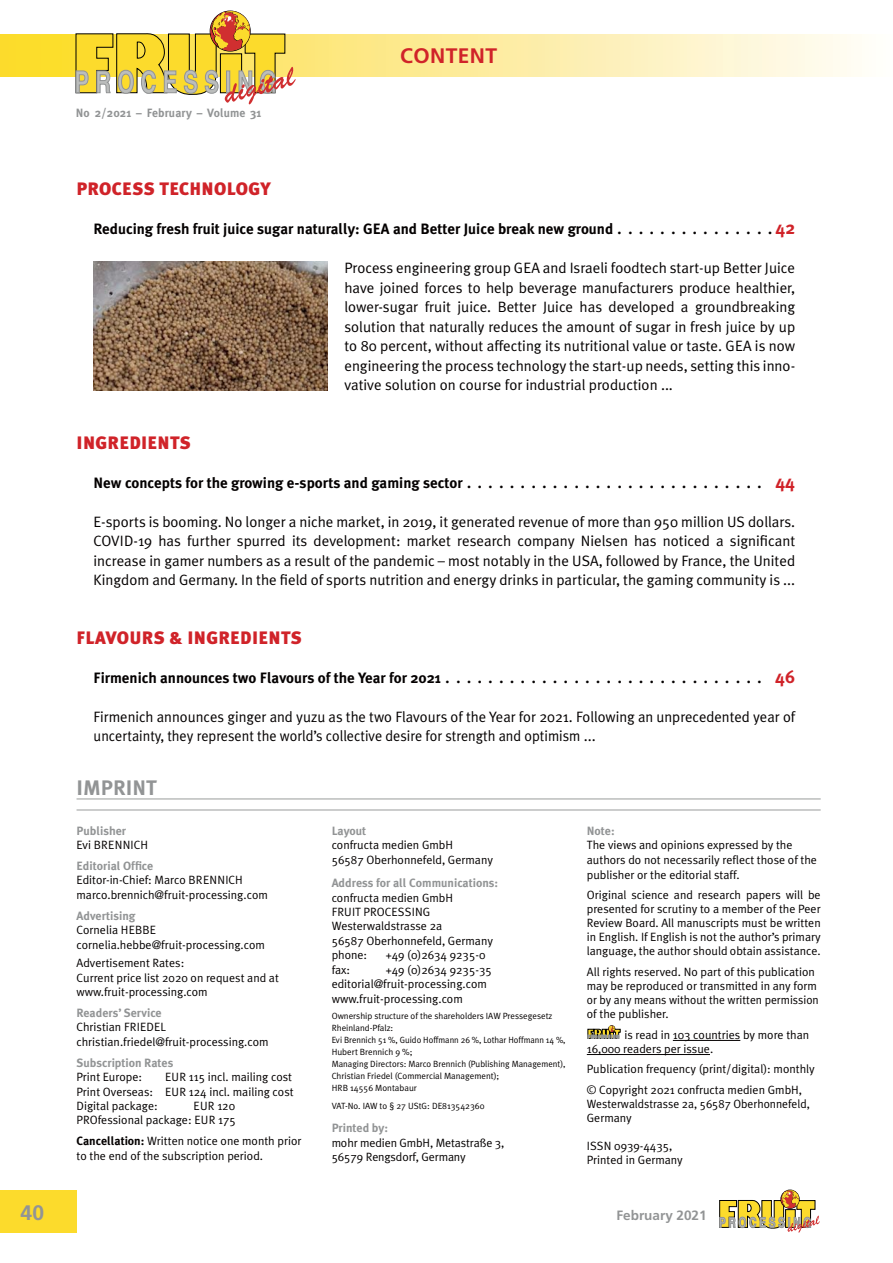
<style>
.page{position:relative;width:893px;height:1263px;background:#fff}
.page>*{position:absolute;margin:0;border:0;box-sizing:border-box;transform-origin:0 0}
.t1{font:700 21px "Frutiger";letter-spacing:.02em;color:#d02329}
.t2{font:700 21px "Meta Plus";color:#929495}
.t3{font:700 21px "Frutiger";color:#929495}
.t4{font:900 18px "Meta Plus";letter-spacing:.02em;color:#d02329}
.t5{font:15px/19.5px "Meta Plus Normal";color:#040000;text-align:justify}
.t6{font:700 15px "Meta Plus";color:#040000}
.t7{font:700 13.5px "Frutiger";color:#929495}
.t8{font:12px/14.4px "Meta Plus Normal";color:#040000}
.t9{font:700 12px "Meta Plus";color:#929495}
.t10{font:9px/12px "Meta Plus Normal";color:#040000}
.s1{font-size:18px;color:#d02329}
.s2{font-family:"Meta Plus";font-weight:700}
</style>
<div class="page">
<svg style="left:0;top:34px;width:862px;height:43px;background:#fdeda4"></svg>
<div style="left:0;top:1191px;width:77px;height:42px;background:#fcdb2c"></div>
<svg style="left:719px;top:1189px;width:101px;height:44px"></svg>
<hr style="left:77px;top:798px;width:744px;height:2px;background:#bbbdbc">
<img style="left:94px;top:261px;width:233px;height:129px">
<hr style="left:673px;top:1040px;width:67px;height:1px;background:#040000">
<hr style="left:587px;top:1054px;width:123px;height:1px;background:#040000">
<hr style="left:77px;top:809px;width:744px;height:2px;background:#bbbdbc">
<svg style="left:588px;top:1025px;width:32px;height:14px"></svg>
<svg style="left:75px;top:10px;width:221px;height:94px"></svg>
<p class="t9" style="left:76px;top:107px;width:187px">No 2/2021 – February – Volume 31</p>
<h1 class="t1" style="left:400px;top:44px;width:99px">CONTENT</h1>
<h2 class="t4" style="left:77px;top:180px;width:196px">PROCESS TECHNOLOGY</h2>
<p class="t6" style="left:94px;top:222px;width:703px">Reducing fresh fruit juice sugar naturally: GEA and Better Juice break new ground . . . . . . . . . . . . . . . <span class="s1">42</span></p>
<p class="t5" style="left:344px;top:260px;width:452px">Process engineering group GEA and Israeli foodtech start-up Better Juice have joined forces to help beverage manufacturers produce healthier, lower-sugar fruit juice. Better Juice has developed a groundbreaking solution that naturally reduces the amount of sugar in fresh juice by up to 80 percent, without affecting its nutritional value or taste. GEA is now engineering the process technology the start-up needs, setting this inno&shy;vative solution on course for industrial production ...</p>
<h2 class="t4" style="left:77px;top:434px;width:116px">INGREDIENTS</h2>
<p class="t6" style="left:94px;top:476px;width:703px">New concepts for the growing e-sports and gaming sector . . . . . . . . . . . . . . . . . . . . . . . . . . . . <span class="s1">44</span></p>
<p class="t5" style="left:94px;top:513px;width:703px">E-sports is booming. No longer a niche market, in 2019, it generated revenue of more than 950 million US dollars.<br>COVID-19 has further spurred its development: market research company Nielsen has noticed a significant increase in gamer numbers as a result of the pandemic – most notably in the USA, followed by France, the United Kingdom and Germany. In the field of sports nutrition and energy drinks in particular, the gaming community is ...</p>
<h2 class="t4" style="left:77px;top:629px;width:227px">FLAVOURS &amp; INGREDIENTS</h2>
<p class="t6" style="left:94px;top:671px;width:703px">Firmenich announces two Flavours of the Year for 2021 . . . . . . . . . . . . . . . . . . . . . . . . . . . . . . <span class="s1">46</span></p>
<p class="t5" style="left:94px;top:708px;width:703px">Firmenich announces ginger and yuzu as the two Flavours of the Year for 2021. Following an unprecedented year of uncertainty, they represent the world’s collective desire for strength and optimism ...</p>
<h1 class="t2" style="left:77px;top:778px;width:82px">IMPRINT</h1>
<p class="t9" style="left:77px;top:825px;width:51px">Publisher</p>
<p class="t8" style="left:77px;top:839px;width:73px">Evi BRENNICH</p>
<p class="t9" style="left:77px;top:860px;width:78px">Editorial Office</p>
<p class="t8" style="left:77px;top:874px;width:193px">Editor-in-Chief: Marco BRENNICH marco.brennich@fruit-processing.com</p>
<p class="t9" style="left:77px;top:910px;width:61px">Advertising</p>
<p class="t8" style="left:77px;top:924px;width:190px">Cornelia HEBBE cornelia.hebbe@fruit-processing.com</p>
<p class="t8" style="left:77px;top:957px;width:204px">Advertisement Rates:<br>Current price list 2020 on request and at www.fruit-processing.com</p>
<p class="t9" style="left:77px;top:1007px;width:87px">Readers’ Service</p>
<p class="t8" style="left:77px;top:1021px;width:194px">Christian FRIEDEL christian.friedel@fruit-processing.com</p>
<p class="t9" style="left:77px;top:1057px;width:98px">Subscription Rates</p>
<p class="t8" style="left:77px;top:1071px;width:67px">Print Europe:</p>
<p class="t8" style="left:77px;top:1071px;width:219px;text-indent:88px">EUR 115 incl. mailing cost<br>Print Overseas: EUR 124 incl. mailing cost<br>Digital package:</p>
<p class="t8" style="left:77px;top:1100px;width:161px;text-align:right">EUR 120<br>PROfessional package: EUR 175</p>
<p class="t8" style="left:77px;top:1135px;width:226px"><span class="s2">Cancellation:</span> Written notice one month prior to the end of the subscription period.</p>
<p class="t9" style="left:332px;top:825px;width:36px">Layout</p>
<p class="t8" style="left:332px;top:839px;width:163px">confructa medien GmbH<br>56587 Oberhonnefeld, Germany</p>
<p class="t9" style="left:332px;top:877px;width:168px">Address for all Communications:</p>
<p class="t8" style="left:332px;top:891px;width:163px">confructa medien GmbH<br>FRUIT PROCESSING<br>Westerwaldstrasse 2a<br>56587 Oberhonnefeld, Germany phone:</p>
<p class="t8" style="left:386px;top:949px;width:101px">+49 (0)2634 9235-0</p>
<p class="t8" style="left:332px;top:963px;width:162px;text-indent:54px">+49 (0)2634 9235-35 editorial@fruit-processing.com www.fruit-processing.com</p>
<p class="t10" style="left:332px;top:1011px;width:235px">Ownership structure of the shareholders IAW Pressegesetz Rheinland-Pfalz:<br>Evi Brennich 51 %, Guido Hoffmann 26 %, Lothar Hoffmann 14 %, Hubert Brennich 9 %;<br>Managing Directors: Marco Brennich (Publishing Management), Christian Friedel (Commercial Management);<br>HRB 14556 Montabaur</p>
<p class="t10" style="left:332px;top:1101px;width:154px">VAT-No. IAW to § 27 UStG: DE813542360</p>
<p class="t9" style="left:332px;top:1122px;width:58px">Printed by:</p>
<p class="t8" style="left:332px;top:1136px;width:174px">mohr medien GmbH, Metastraße 3,<br>56579 Rengsdorf, Germany</p>
<p class="t8" style="left:332px;top:963px;width:20px">fax:</p>
<p class="t9" style="left:587px;top:825px;width:29px">Note:</p>
<p class="t8" style="left:587px;top:839px;width:232px">The views and opinions expressed by the authors do not necessarily reflect those of the publisher or the editorial staff.</p>
<p class="t8" style="left:587px;top:889px;width:235px;text-align:justify">Original science and research papers will be presented for scrutiny to a member of the Peer Review Board. All manuscripts must be written in English. If English is not the author’s primary language, the author should obtain assistance.</p>
<p class="t8" style="left:587px;top:966px;width:233px">All rights reserved. No part of this publication may be reproduced or transmitted in any form or by any means without the written permission of the publisher.</p>
<p class="t8" style="left:587px;top:1029px;width:224px;text-indent:38px">is read in 103 countries by more than<br>16,000 readers per issue.</p>
<p class="t8" style="left:587px;top:1060px;width:229px;line-height:20.4px">Publication frequency (print/digital): monthly © Copyright 2021 confructa medien GmbH,</p>
<p class="t8" style="left:587px;top:1098px;width:225px">Westerwaldstrasse 2a, 56587 Oberhonnefeld,<br>Germany</p>
<p class="t8" style="left:587px;top:1140px;width:98px">ISSN 0939-4435,<br>Printed in Germany</p>
<h1 class="t3" style="left:20px;top:1201px;width:25px">40</h1>
<p class="t7" style="left:617px;top:1208px;width:92px">February 2021</p>
</div>
